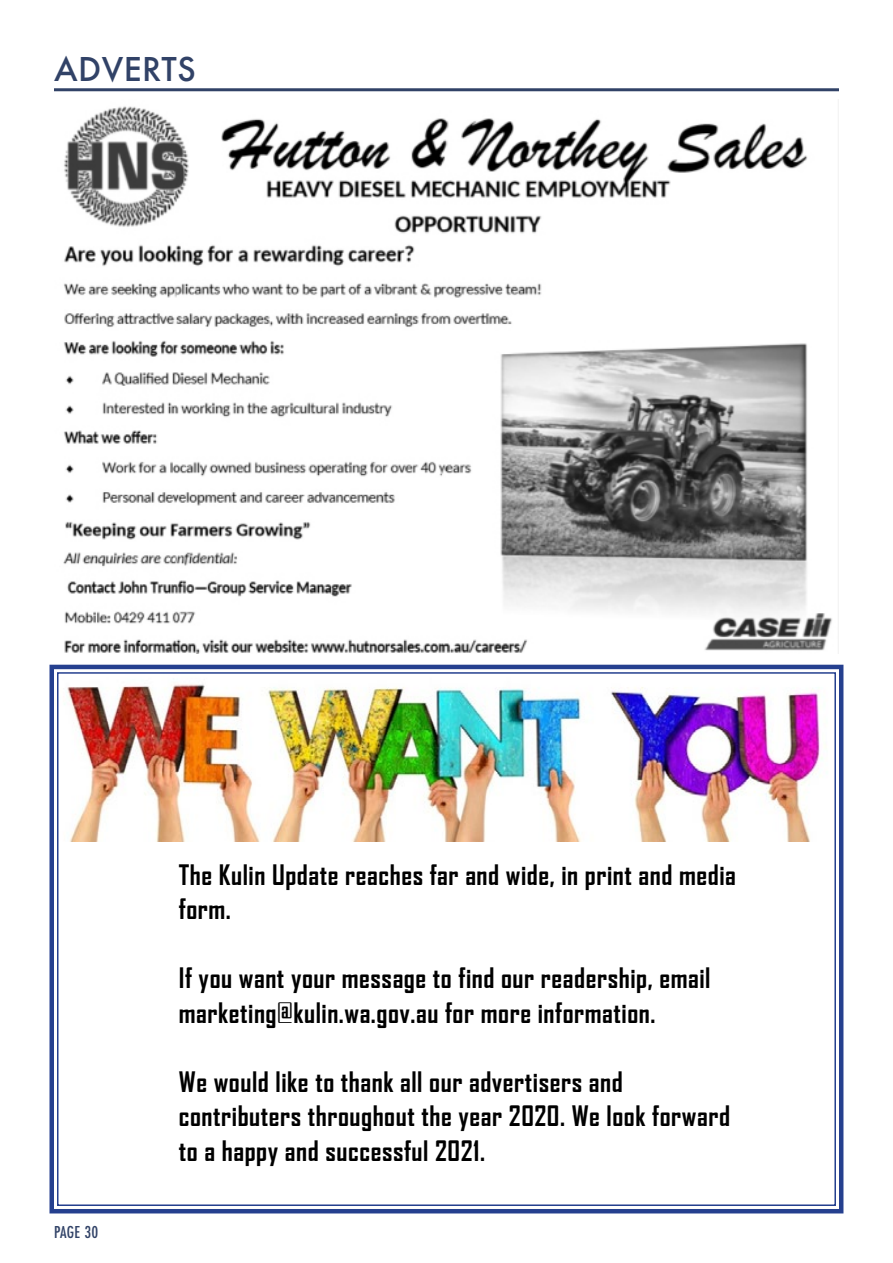
<style>
.page{position:relative;width:893px;height:1263px;background:#fff}
.page>*{position:absolute;margin:0;border:0;box-sizing:border-box;transform-origin:0 0}
.t1{font:500 36px "Futura PT";letter-spacing:.01em;color:#314267}
.t2{font:700 27px/34.5px "Agency FB";letter-spacing:.02em;color:#000}
.t3{font:500 18px "Futura PT Cond";letter-spacing:.005em;color:#314267}
</style>
<div class="page">
<hr style="left:54px;top:88px;width:785px;height:3px;background:#314267">
<img style="left:63px;top:99px;width:776px;height:554px">
<img style="left:49px;top:664px;width:795px;height:550px">
<h1 class="t1" style="left:54px;top:48px;width:143px">ADVERTS</h1>
<p class="t2" style="left:179px;top:857px;width:559px">The Kulin Update reaches far and wide, in print and media form.</p>
<p class="t2" style="left:179px;top:960px;width:533px">If you want your message to find our readership, email marketing@kulin.wa.gov.au for more information.</p>
<p class="t3" style="left:54px;top:1221px;width:46px">PAGE 30</p>
<p class="t2" style="left:179px;top:1064px;width:553px">We would like to thank all our advertisers and contributers throughout the year 2020. We look forward to a happy and successful 2021.</p>
</div>
